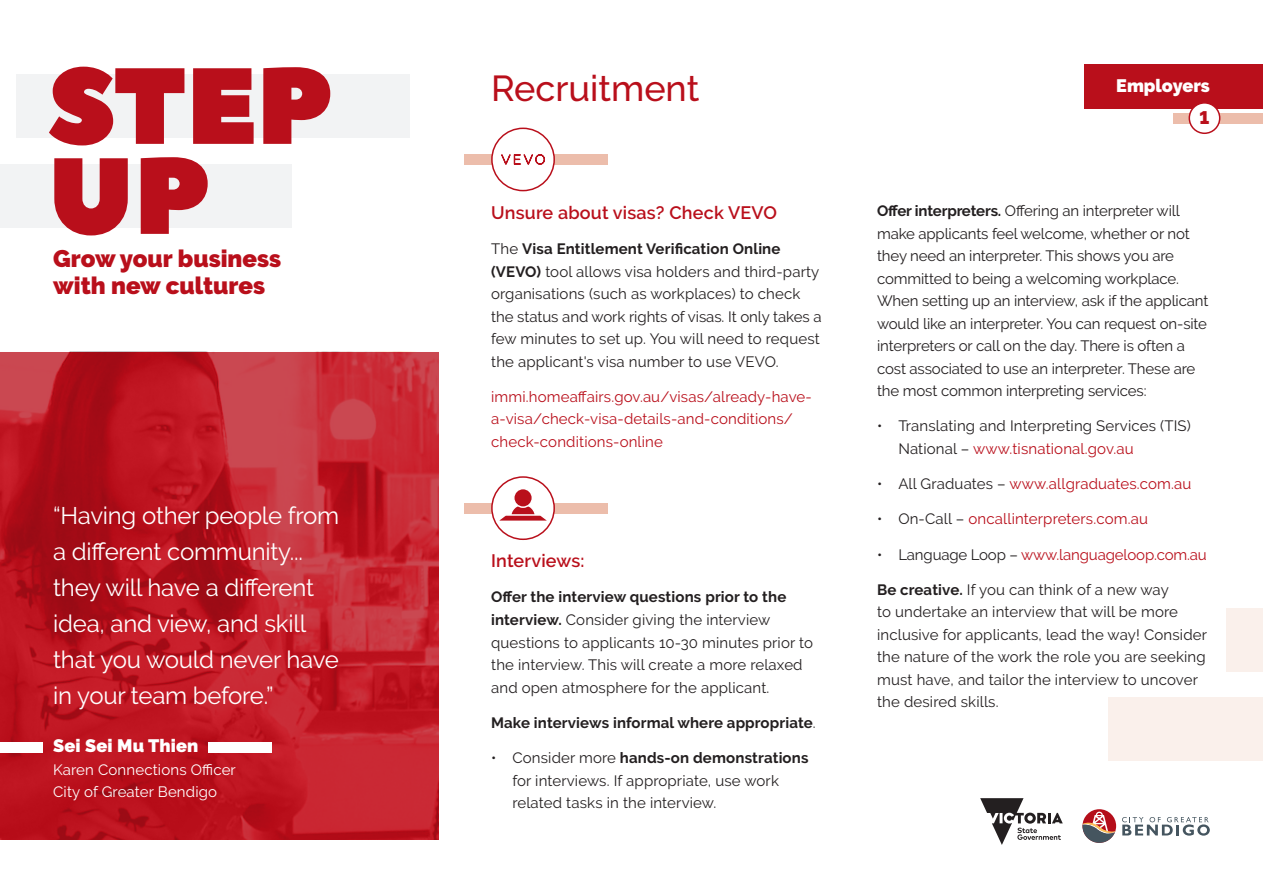
<style>
.page{position:relative;width:1263px;height:893px;background:#fff}
.page>*{position:absolute;margin:0;border:0;box-sizing:border-box;transform-origin:0 0}
.t1{font:108px/90px "Peace Sans";color:#b90f1b}
.Heading{font:500 36px "Raleway";color:#b90f1b}
.Sub_Heading_Blue{font:24px/36px "Raleway";letter-spacing:-.01em;color:#fff}
.t2{font:900 24px/27px "Raleway";color:#b90f1b}
.Sub_Heading_Red{font:600 18px "Raleway";letter-spacing:.01em;color:#b90f1b}
.Sub_Heading_Blue-2{font:900 18px "Raleway";letter-spacing:.01em;color:#fff}
.t3{font:900 18px "Raleway";color:#b90f1b}
.Body{font:15px/22.5px "Raleway";letter-spacing:.005em;color:#231f20}
.Body-2{font:15px/22.5px "Raleway";letter-spacing:.01em;color:#b90f1b}
.Sub_Heading_Blue-3{font:15px/22.5px "Raleway";letter-spacing:.01em;color:#fff}
.Body-3{font:700 15px "Raleway";letter-spacing:.01em;color:#231f20}
.Body-4{font:15px "Raleway";letter-spacing:-.01em;color:#b90f1b}
.s1{font-weight:700}
.s2{font-weight:400}
.s3{color:#b90f1b}
.s4{color:#231f20}
</style>
<div class="page">
<img style="left:0;top:352px;width:438px;height:488px">
<svg style="left:1122px;top:817px;width:88px;height:19px"></svg>
<svg style="left:1082px;top:809px;width:34px;height:34px"></svg>
<svg style="left:1082px;top:812px;width:33px;height:31px"></svg>
<svg style="left:980px;top:798px;width:83px;height:47px"></svg>
<div style="left:1109px;top:697px;width:154px;height:64px;background:#faf0eb"></div>
<div style="left:1227px;top:608px;width:36px;height:64px;background:#faf0eb"></div>
<div style="left:16px;top:74px;width:393px;height:64px;background:#f2f3f4"></div>
<div style="left:0;top:164px;width:291px;height:63px;background:#f2f3f4"></div>
<div style="left:1084px;top:64px;width:179px;height:44px;background:#b90f1b"></div>
<div style="left:1174px;top:113px;width:89px;height:10px;background:#ecbdab"></div>
<div style="left:1189px;top:103px;width:31px;height:30px;background:#fff;border-radius:50%"></div>
<div style="left:1188px;top:102px;width:32px;height:32px;border:2px solid #b90f1b;border-radius:50%"></div>
<div style="left:208px;top:742px;width:64px;height:10px;background:#fff"></div>
<div style="left:0;top:742px;width:43px;height:10px;background:#fff"></div>
<div style="left:465px;top:154px;width:143px;height:11px;background:#ecbdab"></div>
<div style="left:465px;top:503px;width:143px;height:10px;background:#ecbdab"></div>
<div style="left:492px;top:128px;width:62px;height:63px;background:#fff;border-radius:50%"></div>
<div style="left:491px;top:128px;width:64px;height:63px;border:2px solid #b90f1b;border-radius:50%"></div>
<div style="left:491px;top:476px;width:64px;height:64px;border:2px solid #b90f1b;border-radius:50%"></div>
<svg style="left:501px;top:154px;width:44px;height:11px"></svg>
<svg style="left:492px;top:503px;width:62px;height:20px"></svg>
<div style="left:514px;top:489px;width:18px;height:18px;background:#b90f1b;border-radius:50%"></div>
<div style="left:513px;top:488px;width:20px;height:20px;border:2px solid #fff;border-radius:50%"></div>
<p class="t1" style="left:48px;top:65px;width:287px">STEP<br>UP</p>
<p class="t2" style="left:53px;top:245px;width:229px">Grow your business with new cultures</p>
<p class="Sub_Heading_Blue" style="left:53px;top:498px;width:288px">“Having other people from a different community... they will have a different idea, and view, and skill that you would never have in your team before.”</p>
<p class="Sub_Heading_Blue-2" style="left:53px;top:735px;width:147px">Sei Sei Mu Thien</p>
<p class="Sub_Heading_Blue-3" style="left:53px;top:758px;width:184px">Karen Connections Officer<br>City of Greater Bendigo</p>
<p class="Heading" style="left:491px;top:67px;width:210px">Recruitment</p>
<p class="Sub_Heading_Red" style="left:491px;top:202px;width:287px">Unsure about visas? Check VEVO</p>
<p class="Body" style="left:491px;top:238px;width:332px">The <span class="s1">Visa Entitlement Verification Online (VEVO)</span> tool allows visa holders and third-party organisations (such as workplaces) to check the status and work rights of visas. It only takes a few minutes to set up. You will need to request the applicant's visa number to use VEVO.</p>
<p class="Body-2" style="left:491px;top:385px;width:322px">immi.homeaffairs.gov.au/visas/already-have&shy;a-visa/check-visa-details-and-conditions/ check-conditions-online</p>
<p class="Sub_Heading_Red" style="left:491px;top:550px;width:95px">Interviews:</p>
<p class="Body" style="left:491px;top:586px;width:323px"><span class="s1">Offer the interview questions prior to the interview.</span> Consider giving the interview questions to applicants 10-30 minutes prior to the interview. This will create a more relaxed and open atmosphere for the applicant.</p>
<p class="Body-3" style="left:491px;top:714px;width:326px">Make interviews informal where appropriate<span class="s2">.</span></p>
<p class="Body" style="left:512px;top:746px;width:298px;text-indent:-21px">• Consider more <span class="s1">hands-on demonstrations </span>for interviews. If appropriate, use work related tasks in the interview.</p>
<p class="Sub_Heading_Blue-2" style="left:1116px;top:76px;width:95px">Employers</p>
<p class="t3" style="left:1199px;top:108px;width:11px">1</p>
<p class="Body" style="left:877px;top:199px;width:333px"><span class="s1">Offer interpreters.</span> Offering an interpreter will make applicants feel welcome, whether or not they need an interpreter. This shows you are committed to being a welcoming workplace.<br>When setting up an interview, ask if the applicant would like an interpreter. You can request on-site interpreters or call on the day. There is often a cost associated to use an interpreter. These are the most common interpreting services:</p>
<p class="Body" style="left:898px;top:415px;width:294px;text-indent:-21px">• Translating and Interpreting Services (TIS)<br>National – <span class="s3">www.tisnational.gov.au</span></p>
<p class="Body-2" style="left:877px;top:473px;width:316px"><span class="s4">• All Graduates –</span> www.allgraduates.com.au</p>
<p class="Body-2" style="left:877px;top:508px;width:272px"><span class="s4">• On-Call –</span> oncallinterpreters.com.au</p>
<p class="Body-4" style="left:877px;top:546px;width:331px"><span class="s4">• Language Loop –</span> www.languageloop.com.au</p>
<p class="Body" style="left:877px;top:578px;width:331px"><span class="s1">Be creative.</span> If you can think of a new way<br>to undertake an interview that will be more inclusive for applicants, lead the way! Consider the nature of the work the role you are seeking must have, and tailor the interview to uncover the desired skills.</p>
</div>
